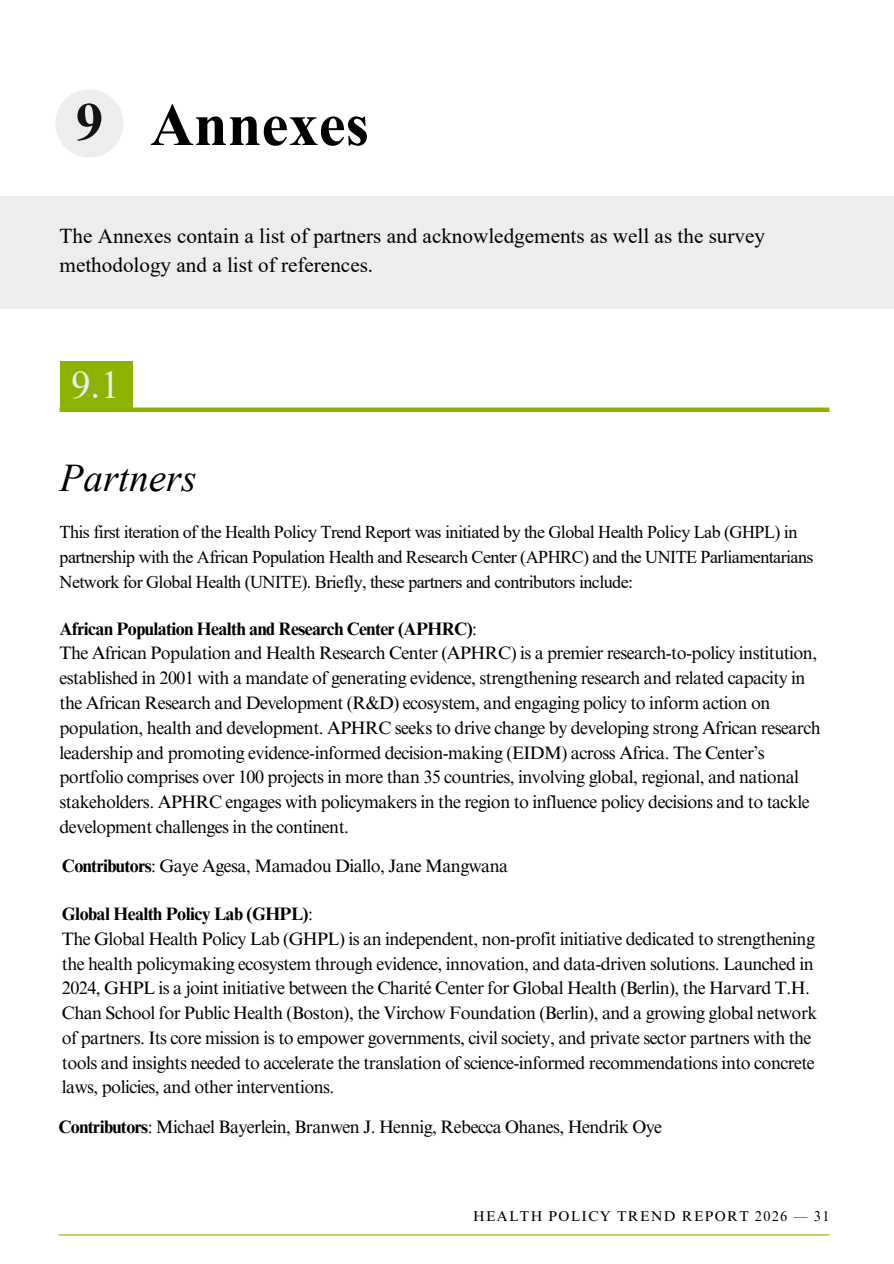
<style>
.page{position:relative;width:894px;height:1264px;background:#fff}
.page>*{position:absolute;margin:0;border:0;box-sizing:border-box;transform-origin:0 0}
.t1{font:700 60.6px "Times New Roman";color:#000}
.t2{font:700 52.5px "Times NRMT Pro";color:#131214}
.t3{font:italic 39.15px "Times New Roman";color:#000}
.t4{font:39.15px "Times New Roman";color:#ededef}
.t5{font:21.15px/29.2px "Times New Roman";color:#000}
.t6{font:18px/24.8px "Times NRMT Pro";letter-spacing:-.03em;color:#000}
.t7{font:18px/24.8px "Times New Roman";letter-spacing:-.03em;color:#000}
.t8{font:14.25px "Times NRMT Pro";letter-spacing:.09em;color:#000}
.s1{font-weight:700}
</style>
<div class="page">
<hr style="left:58px;top:1234px;width:771px;height:1px;background:#8bb300">
<div style="left:0;top:196px;width:893px;height:113px;background:#ededef"></div>
<svg style="left:55px;top:89px;width:68px;height:68px;fill:#ededef"></svg>
<div style="left:60px;top:361px;width:72px;height:51px;background:#8bb300"></div>
<div style="left:60px;top:407px;width:769px;height:5px;background:#8bb300"></div>
<h2 class="t2" style="left:76px;top:102px;width:28px">9</h2>
<h1 class="t1" style="left:150px;top:91px;width:220px">Annexes</h1>
<p class="t5" style="left:60px;top:221px;width:706px">The Annexes contain a list of partners and acknowledgements as well as the survey methodology and a list of references.</p>
<h3 class="t4" style="left:71px;top:363px;width:50px">9.1</h3>
<h3 class="t3" style="left:60px;top:455px;width:138px">Partners</h3>
<p class="t7" style="left:60px;top:520px;width:755px">This first iteration of the Health Policy Trend Report was initiated by the Global Health Policy Lab (GHPL) in partnership with the African Population Health and Research Center (APHRC) and the UNITE Parliamentarians<br>Network for Global Health (UNITE). Briefly, these partners and contributors include:</p>
<p class="t6" style="left:60px;top:618px;width:762px"><span class="s1">African Population Health and Research Center (APHRC)</span>:<br>The African Population and Health Research Center (APHRC) is a premier research-to-policy institution, established in 2001 with a mandate of generating evidence, strengthening research and related capacity in the African Research and Development (R&amp;D) ecosystem, and engaging policy to inform action on population, health and development. APHRC seeks to drive change by developing strong African research leadership and promoting evidence-informed decision-making (EIDM) across Africa. The Center’s portfolio comprises over 100 projects in more than 35 countries, involving global, regional, and national stakeholders. APHRC engages with policymakers in the region to influence policy decisions and to tackle development challenges in the continent.</p>
<p class="t6" style="left:62px;top:855px;width:447px"><span class="s1">Contributors</span>: Gaye Agesa, Mamadou Diallo, Jane Mangwana</p>
<p class="t6" style="left:62px;top:903px;width:756px"><span class="s1">Global Health Policy Lab (GHPL)</span>:<br>The Global Health Policy Lab (GHPL) is an independent, non-profit initiative dedicated to strengthening the health policymaking ecosystem through evidence, innovation, and data-driven solutions. Launched in 2024, GHPL is a joint initiative between the Charité Center for Global Health (Berlin), the Harvard T.H.<br>Chan School for Public Health (Boston), the Virchow Foundation (Berlin), and a growing global network of partners. Its core mission is to empower governments, civil society, and private sector partners with the tools and insights needed to accelerate the translation of science-informed recommendations into concrete laws, policies, and other interventions.</p>
<p class="t6" style="left:58px;top:1116px;width:605px"><span class="s1">Contributors</span>: Michael Bayerlein, Branwen J. Hennig, Rebecca Ohanes, Hendrik Oye</p>
<p class="t8" style="left:473px;top:1210px;width:358px">HEALTH POLICY TREND REPORT 2026 — 31</p>
</div>
